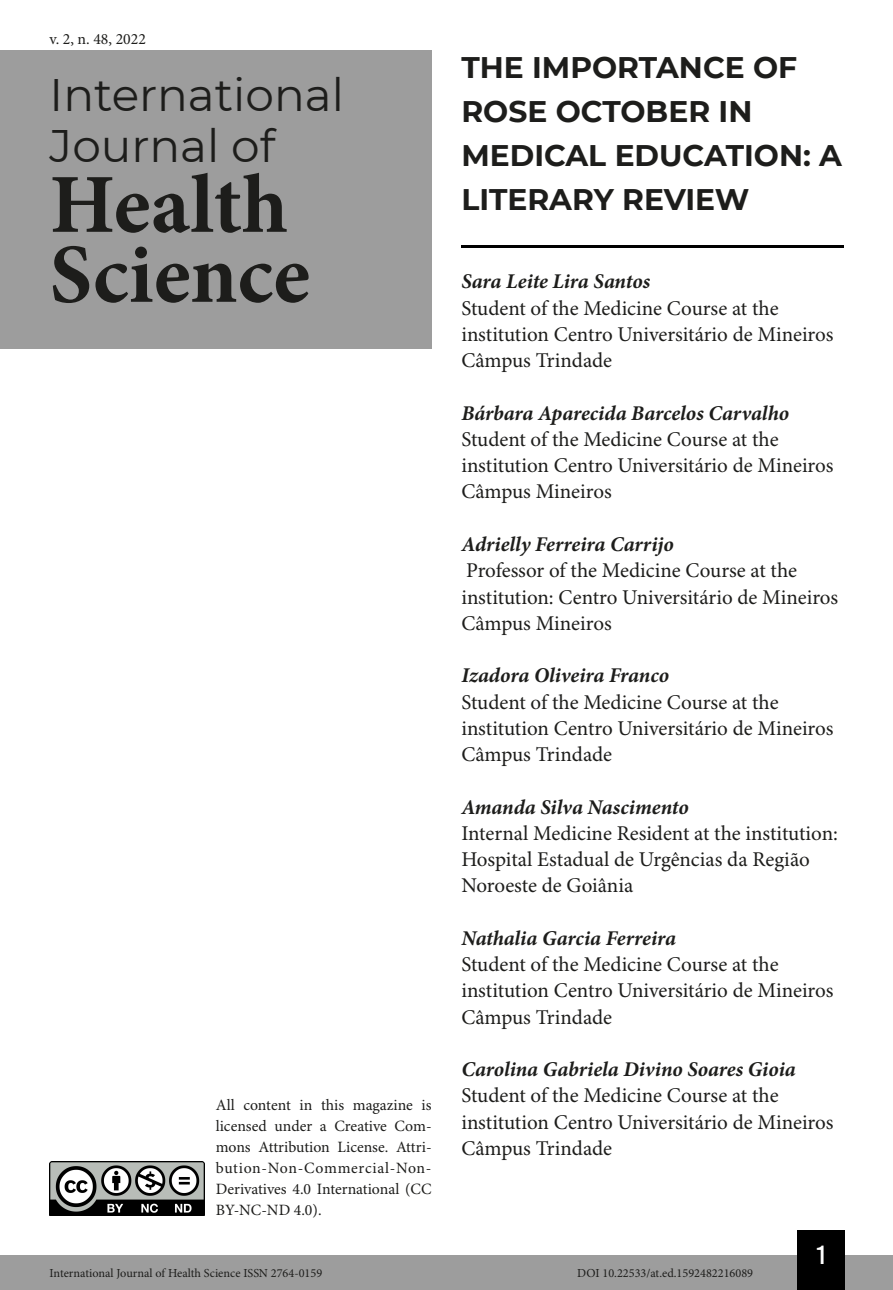
<style>
.page{position:relative;width:893px;height:1290px;background:#fff}
.page>*{position:absolute;margin:0;border:0;box-sizing:border-box;transform-origin:0 0}
.t1{font:700 84px/70px "Minion Pro";color:#1d1d1b}
.t2{font:45.5px/50.8px "Montserrat";color:#1d1d1b}
.t3{font:700 29.75px/43.8px "Montserrat";color:#1d1d1b}
.t4{font:26.25px "Bebas Kai";color:#fff}
.t5{font:21px/26.2px "Minion Pro";color:#1d1d1b}
.t6{font:italic 700 21px "Minion Pro";letter-spacing:-.005em;color:#1d1d1b}
.t7{font:15.75px/21px "Minion Pro";color:#1d1d1b;text-align:justify}
.t8{font:12.25px "Minion Pro";color:#1d1d1b}
</style>
<div class="page">
<div style="left:0;top:1255px;width:893px;height:35px;background:#9d9d9d"></div>
<div style="left:797px;top:1230px;width:48px;height:60px;background:#000"></div>
<img style="left:50px;top:1161px;width:154px;height:54px">
<div style="left:0;top:50px;width:432px;height:298px;background:#9d9d9d"></div>
<hr style="left:461px;top:245px;width:382px;height:2px;background:#000">
<p class="t7" style="left:50px;top:29px;width:98px">v. 2, n. 48, 2022</p>
<h2 class="t2" style="left:50px;top:68px;width:296px">International<br>Journal of</h2>
<h1 class="t1" style="left:50px;top:169px;width:262px">Health<br>Science</h1>
<p class="t7" style="left:216px;top:1095px;width:217px">All content in this magazine is licensed under a Creative Com&shy;mons Attribution License. Attri&shy;bution-Non-Commercial-Non-Derivatives 4.0 International (CC BY-NC-ND 4.0).</p>
<h3 class="t3" style="left:461px;top:44px;width:382px">THE IMPORTANCE OF<br>ROSE OCTOBER IN<br>MEDICAL EDUCATION: A<br>LITERARY REVIEW</h3>
<p class="t6" style="left:461px;top:267px;width:190px">Sara Leite Lira Santos</p>
<p class="t5" style="left:461px;top:296px;width:374px">Student of the Medicine Course at the institution Centro Universitário de Mineiros<br>Câmpus Trindade</p>
<p class="t6" style="left:461px;top:398px;width:329px">Bárbara Aparecida Barcelos Carvalho</p>
<p class="t5" style="left:461px;top:427px;width:374px">Student of the Medicine Course at the institution Centro Universitário de Mineiros<br>Câmpus Mineiros</p>
<p class="t6" style="left:461px;top:529px;width:214px">Adrielly Ferreira Carrijo</p>
<p class="t5" style="left:461px;top:558px;width:378px">Professor of the Medicine Course at the institution: Centro Universitário de Mineiros<br>Câmpus Mineiros</p>
<p class="t6" style="left:461px;top:660px;width:209px">Izadora Oliveira Franco</p>
<p class="t5" style="left:461px;top:689px;width:374px">Student of the Medicine Course at the institution Centro Universitário de Mineiros<br>Câmpus Trindade</p>
<p class="t6" style="left:461px;top:792px;width:229px">Amanda Silva Nascimento</p>
<p class="t5" style="left:461px;top:821px;width:378px">Internal Medicine Resident at the institution:<br>Hospital Estadual de Urgências da Região<br>Noroeste de Goiânia</p>
<p class="t6" style="left:461px;top:923px;width:216px">Nathalia Garcia Ferreira</p>
<p class="t5" style="left:461px;top:952px;width:374px">Student of the Medicine Course at the institution Centro Universitário de Mineiros<br>Câmpus Trindade</p>
<p class="t6" style="left:461px;top:1054px;width:336px">Carolina Gabriela Divino Soares Gioia</p>
<p class="t5" style="left:461px;top:1083px;width:374px">Student of the Medicine Course at the institution Centro Universitário de Mineiros<br>Câmpus Trindade</p>
<p class="t4" style="left:817px;top:1241px;width:10px">1</p>
<p class="t8" style="left:50px;top:1266px;width:274px">International Journal of Health Science ISSN 2764-0159</p>
<p class="t8" style="left:577px;top:1266px;width:177px">DOI 10.22533/at.ed.1592482216089</p>
</div>
